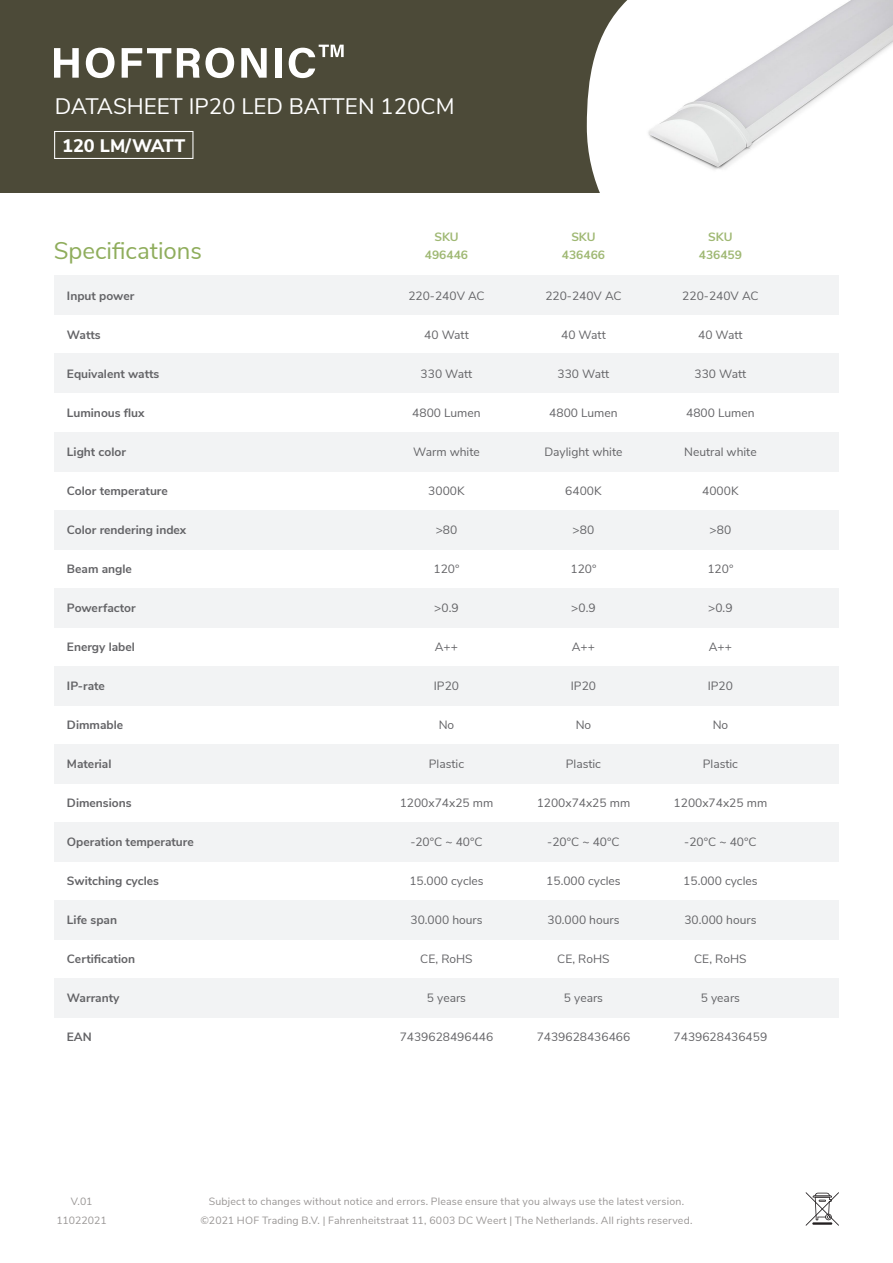
<style>
.page{position:relative;width:893px;height:1263px;background:#fff}
.page>*{position:absolute;margin:0;border:0;box-sizing:border-box;transform-origin:0 0}
.t1{font:24px "Nunito Sans";color:#8fad5c}
.t2{font:22.35px "Nunito Sans";color:#fff}
.t3{font:800 18.15px "Nunito Sans";color:#fff}
.t4{font:12px "Nunito Sans";color:#636366}
.t5{font:700 12px "Nunito Sans";color:#636366}
.t6{font:700 12px "Nunito Sans";color:#9fb873}
.t7{font:10.5px/19.5px "Nunito Sans";letter-spacing:.02em;color:#999695;text-align:center}
.t8{font:10.5px/19.5px "Nunito Sans";color:#999695;text-align:center}
</style>
<div class="page">
<svg style="left:806px;top:1192px;width:33px;height:33px"></svg>
<hr style="left:812px;top:1222px;width:20px;height:3px;background:#231f20">
<div style="left:54px;top:276px;width:785px;height:39px;background:#f2f3f4"></div>
<div style="left:54px;top:588px;width:785px;height:39px;background:#f2f3f4"></div>
<div style="left:54px;top:432px;width:785px;height:39px;background:#f2f3f4"></div>
<div style="left:54px;top:744px;width:785px;height:39px;background:#f2f3f4"></div>
<div style="left:54px;top:978px;width:785px;height:40px;background:#f2f3f4"></div>
<div style="left:54px;top:354px;width:785px;height:39px;background:#f2f3f4"></div>
<div style="left:54px;top:666px;width:785px;height:39px;background:#f2f3f4"></div>
<div style="left:54px;top:900px;width:785px;height:39px;background:#f2f3f4"></div>
<div style="left:54px;top:510px;width:785px;height:39px;background:#f2f3f4"></div>
<div style="left:54px;top:822px;width:785px;height:39px;background:#f2f3f4"></div>
<div style="left:0;top:0;width:839px;height:192px;background:#4c4a38"></div>
<svg style="left:587px;top:0;width:57px;height:193px;background:#e4e4e2"></svg>
<img style="left:644px;top:0;width:249px;height:192px">
<svg style="left:54px;top:48px;width:25px;height:30px"></svg>
<svg style="left:86px;top:48px;width:29px;height:30px"></svg>
<svg style="left:122px;top:48px;width:49px;height:30px"></svg>
<svg style="left:177px;top:48px;width:57px;height:30px"></svg>
<svg style="left:241px;top:48px;width:26px;height:30px"></svg>
<div style="left:275px;top:48px;width:7px;height:30px;background:#fff"></div>
<svg style="left:289px;top:45px;width:55px;height:33px"></svg>
<div style="left:54px;top:131px;width:139px;height:28px;border:1px solid #fff"></div>
<p class="t2" style="left:55px;top:90px;width:401px">DATASHEET IP20 LED BATTEN 120CM</p>
<p class="t3" style="left:62px;top:132px;width:125px">120 LM/WATT</p>
<p class="t1" style="left:54px;top:233px;width:150px">Specifications</p>
<p class="t5" style="left:67px;top:287px;width:69px">Input power</p>
<p class="t5" style="left:67px;top:326px;width:35px">Watts</p>
<p class="t5" style="left:67px;top:365px;width:94px">Equivalent watts</p>
<p class="t5" style="left:67px;top:404px;width:79px">Luminous flux</p>
<p class="t5" style="left:67px;top:443px;width:60px">Light color</p>
<p class="t5" style="left:67px;top:482px;width:102px">Color temperature</p>
<p class="t5" style="left:67px;top:521px;width:121px">Color rendering index</p>
<p class="t5" style="left:67px;top:560px;width:66px">Beam angle</p>
<p class="t5" style="left:67px;top:599px;width:70px">Powerfactor</p>
<p class="t5" style="left:67px;top:638px;width:69px">Energy label</p>
<p class="t5" style="left:67px;top:677px;width:40px">IP-rate</p>
<p class="t5" style="left:67px;top:716px;width:58px">Dimmable</p>
<p class="t5" style="left:67px;top:755px;width:46px">Material</p>
<p class="t5" style="left:67px;top:794px;width:66px">Dimensions</p>
<p class="t5" style="left:67px;top:833px;width:128px">Operation temperature</p>
<p class="t5" style="left:67px;top:872px;width:93px">Switching cycles</p>
<p class="t5" style="left:67px;top:911px;width:52px">Life span</p>
<p class="t5" style="left:67px;top:950px;width:70px">Certification</p>
<p class="t5" style="left:67px;top:989px;width:54px">Warranty</p>
<p class="t5" style="left:67px;top:1028px;width:26px">EAN</p>
<p class="t6" style="left:434px;top:228px;width:26px">SKU</p>
<p class="t6" style="left:425px;top:246px;width:45px">496446</p>
<p class="t4" style="left:408px;top:287px;width:78px">220-240V AC</p>
<p class="t4" style="left:424px;top:326px;width:46px">40 Watt</p>
<p class="t4" style="left:421px;top:365px;width:53px">330 Watt</p>
<p class="t4" style="left:412px;top:404px;width:70px">4800 Lumen</p>
<p class="t4" style="left:413px;top:443px;width:68px">Warm white</p>
<p class="t4" style="left:428px;top:482px;width:38px">3000K</p>
<p class="t4" style="left:436px;top:521px;width:23px">&gt;80</p>
<p class="t4" style="left:433px;top:560px;width:27px">120°</p>
<p class="t4" style="left:434px;top:599px;width:26px">&gt;0.9</p>
<p class="t4" style="left:435px;top:638px;width:25px">A++</p>
<p class="t4" style="left:434px;top:677px;width:27px">IP20</p>
<p class="t4" style="left:439px;top:716px;width:17px">No</p>
<p class="t4" style="left:429px;top:755px;width:37px">Plastic</p>
<p class="t4" style="left:400px;top:794px;width:95px">1200x74x25 mm</p>
<p class="t4" style="left:410px;top:833px;width:74px">-20°C ~ 40°C</p>
<p class="t4" style="left:409px;top:872px;width:76px">15.000 cycles</p>
<p class="t4" style="left:410px;top:911px;width:73px">30.000 hours</p>
<p class="t4" style="left:420px;top:950px;width:54px">CE, RoHS</p>
<p class="t4" style="left:427px;top:989px;width:41px">5 years</p>
<p class="t4" style="left:400px;top:1028px;width:95px">7439628496446</p>
<p class="t6" style="left:571px;top:228px;width:26px">SKU</p>
<p class="t6" style="left:562px;top:246px;width:45px">436466</p>
<p class="t4" style="left:545px;top:287px;width:78px">220-240V AC</p>
<p class="t4" style="left:561px;top:326px;width:46px">40 Watt</p>
<p class="t4" style="left:558px;top:365px;width:53px">330 Watt</p>
<p class="t4" style="left:549px;top:404px;width:70px">4800 Lumen</p>
<p class="t4" style="left:544px;top:443px;width:80px">Daylight white</p>
<p class="t4" style="left:565px;top:482px;width:38px">6400K</p>
<p class="t4" style="left:573px;top:521px;width:23px">&gt;80</p>
<p class="t4" style="left:570px;top:560px;width:27px">120°</p>
<p class="t4" style="left:571px;top:599px;width:26px">&gt;0.9</p>
<p class="t4" style="left:572px;top:638px;width:25px">A++</p>
<p class="t4" style="left:571px;top:677px;width:27px">IP20</p>
<p class="t4" style="left:576px;top:716px;width:17px">No</p>
<p class="t4" style="left:566px;top:755px;width:37px">Plastic</p>
<p class="t4" style="left:537px;top:794px;width:95px">1200x74x25 mm</p>
<p class="t4" style="left:547px;top:833px;width:74px">-20°C ~ 40°C</p>
<p class="t4" style="left:546px;top:872px;width:76px">15.000 cycles</p>
<p class="t4" style="left:547px;top:911px;width:73px">30.000 hours</p>
<p class="t4" style="left:557px;top:950px;width:54px">CE, RoHS</p>
<p class="t4" style="left:564px;top:989px;width:41px">5 years</p>
<p class="t4" style="left:537px;top:1028px;width:95px">7439628436466</p>
<p class="t6" style="left:708px;top:228px;width:26px">SKU</p>
<p class="t6" style="left:699px;top:246px;width:45px">436459</p>
<p class="t4" style="left:682px;top:287px;width:78px">220-240V AC</p>
<p class="t4" style="left:698px;top:326px;width:46px">40 Watt</p>
<p class="t4" style="left:694px;top:365px;width:53px">330 Watt</p>
<p class="t4" style="left:686px;top:404px;width:70px">4800 Lumen</p>
<p class="t4" style="left:684px;top:443px;width:74px">Neutral white</p>
<p class="t4" style="left:702px;top:482px;width:38px">4000K</p>
<p class="t4" style="left:710px;top:521px;width:23px">&gt;80</p>
<p class="t4" style="left:707px;top:560px;width:27px">120°</p>
<p class="t4" style="left:708px;top:599px;width:26px">&gt;0.9</p>
<p class="t4" style="left:709px;top:638px;width:25px">A++</p>
<p class="t4" style="left:708px;top:677px;width:27px">IP20</p>
<p class="t4" style="left:713px;top:716px;width:17px">No</p>
<p class="t4" style="left:703px;top:755px;width:37px">Plastic</p>
<p class="t4" style="left:674px;top:794px;width:95px">1200x74x25 mm</p>
<p class="t4" style="left:684px;top:833px;width:74px">-20°C ~ 40°C</p>
<p class="t4" style="left:683px;top:872px;width:76px">15.000 cycles</p>
<p class="t4" style="left:684px;top:911px;width:73px">30.000 hours</p>
<p class="t4" style="left:694px;top:950px;width:54px">CE, RoHS</p>
<p class="t4" style="left:701px;top:989px;width:41px">5 years</p>
<p class="t4" style="left:674px;top:1028px;width:95px">7439628436459</p>
<p class="t8" style="left:56px;top:1190px;width:52px">V.01<br>11022021</p>
<p class="t7" style="left:200px;top:1190px;width:493px">Subject to changes without notice and errors. Please ensure that you always use the latest version. ©2021 HOF Trading B.V. | Fahrenheitstraat 11, 6003 DC Weert | The Netherlands. All rights reserved.</p>
</div>
